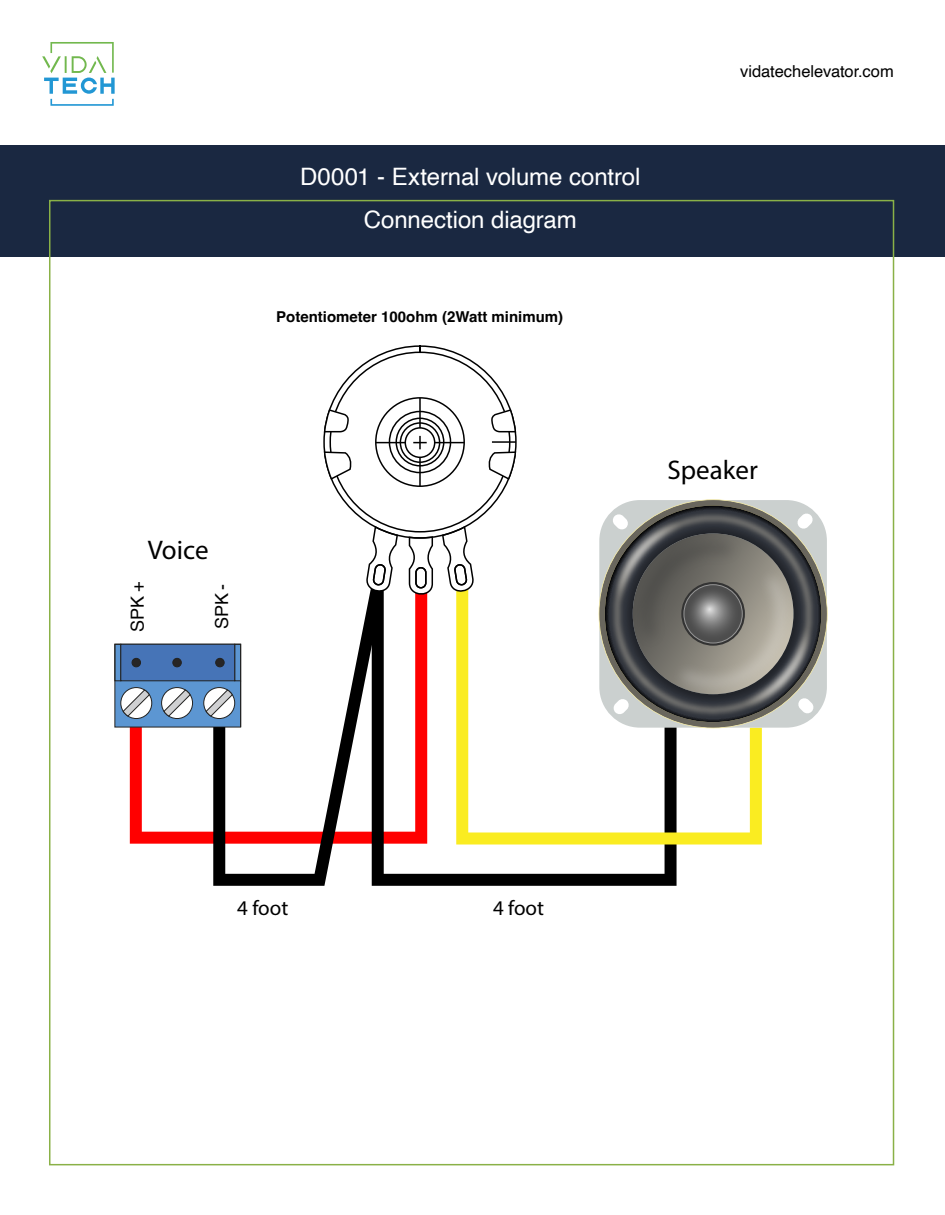
<style>
.page{position:relative;width:945px;height:1215px;background:#fff}
.page>*{position:absolute;margin:0;border:0;box-sizing:border-box;transform-origin:0 0}
.t1{font:27px "Myriad Pro";color:#000}
.t2{font:24px/43.5px "Helvetica";letter-spacing:-.005em;color:#fff;text-align:center}
.t3{font:21px "Myriad Pro";color:#000}
.t4{font:18px "Helvetica";color:#000}
.t5{font:16.5px "Helvetica";color:#000}
.t6{font:700 15px "Helvetica";color:#000}
</style>
<div class="page">
<div style="left:0;top:145px;width:944px;height:111px;background:#1a2841"></div>
<svg style="left:42px;top:42px;width:73px;height:64px"></svg>
<svg style="left:130px;top:643px;width:83px;height:201px"></svg>
<div style="left:115px;top:644px;width:126px;height:83px;background:#5c96d2"></div>
<div style="left:121px;top:687px;width:31px;height:32px;border:1px solid #222221;border-radius:50%"></div>
<svg style="left:123px;top:689px;width:27px;height:28px"></svg>
<svg style="left:162px;top:688px;width:31px;height:31px"></svg>
<div style="left:161px;top:687px;width:32px;height:32px;border:1px solid #222221;border-radius:50%"></div>
<svg style="left:164px;top:689px;width:27px;height:28px"></svg>
<div style="left:204px;top:687px;width:31px;height:32px;border:1px solid #222221;border-radius:50%"></div>
<svg style="left:206px;top:689px;width:7px;height:28px"></svg>
<div style="left:115px;top:644px;width:6px;height:37px;border:1px solid #222221"></div>
<div style="left:121px;top:644px;width:114px;height:37px;background:#4674b7"></div>
<div style="left:121px;top:644px;width:114px;height:37px;border:1px solid #222221"></div>
<div style="left:132px;top:658px;width:9px;height:9px;background:#272525;border-radius:50%"></div>
<div style="left:132px;top:658px;width:9px;height:9px;border:1px solid #222221;border-radius:50%"></div>
<div style="left:173px;top:658px;width:8px;height:9px;background:#272525;border-radius:50%"></div>
<div style="left:173px;top:658px;width:9px;height:9px;border:1px solid #222221;border-radius:50%"></div>
<svg style="left:383px;top:597px;width:294px;height:289px"></svg>
<svg style="left:456px;top:597px;width:306px;height:248px"></svg>
<img style="left:562px;top:500px;width:261px;height:265px">
<img style="left:629px;top:524px;width:198px;height:215px">
<img style="left:592px;top:500px;width:192px;height:190px">
<img style="left:667px;top:551px;width:161px;height:214px">
<img style="left:561px;top:499px;width:198px;height:178px">
<svg style="left:213px;top:597px;width:170px;height:289px"></svg>
<svg style="left:323px;top:345px;width:194px;height:252px"></svg>
<p class="t2" style="left:300px;top:156px;width:342px">D0001 - External volume control<br>Connection diagram</p>
<p class="t6" style="left:276px;top:308px;width:288px">Potentiometer 100ohm (2Watt minimum)</p>
<p class="t5" style="left:740px;top:59px;width:155px">vidatechelevator.com</p>
<p class="t1" style="left:148px;top:533px;width:62px">Voice</p>
<p class="t4" style="left:124px;top:632px;width:52px;rotate:-90deg">SPK +</p>
<p class="t4" style="left:208px;top:629px;width:47px;rotate:-90deg">SPK -</p>
<p class="t1" style="left:668px;top:453px;width:92px">Speaker</p>
<p class="t3" style="left:237px;top:895px;width:53px">4 foot</p>
<p class="t3" style="left:493px;top:895px;width:53px">4 foot</p>
</div>
